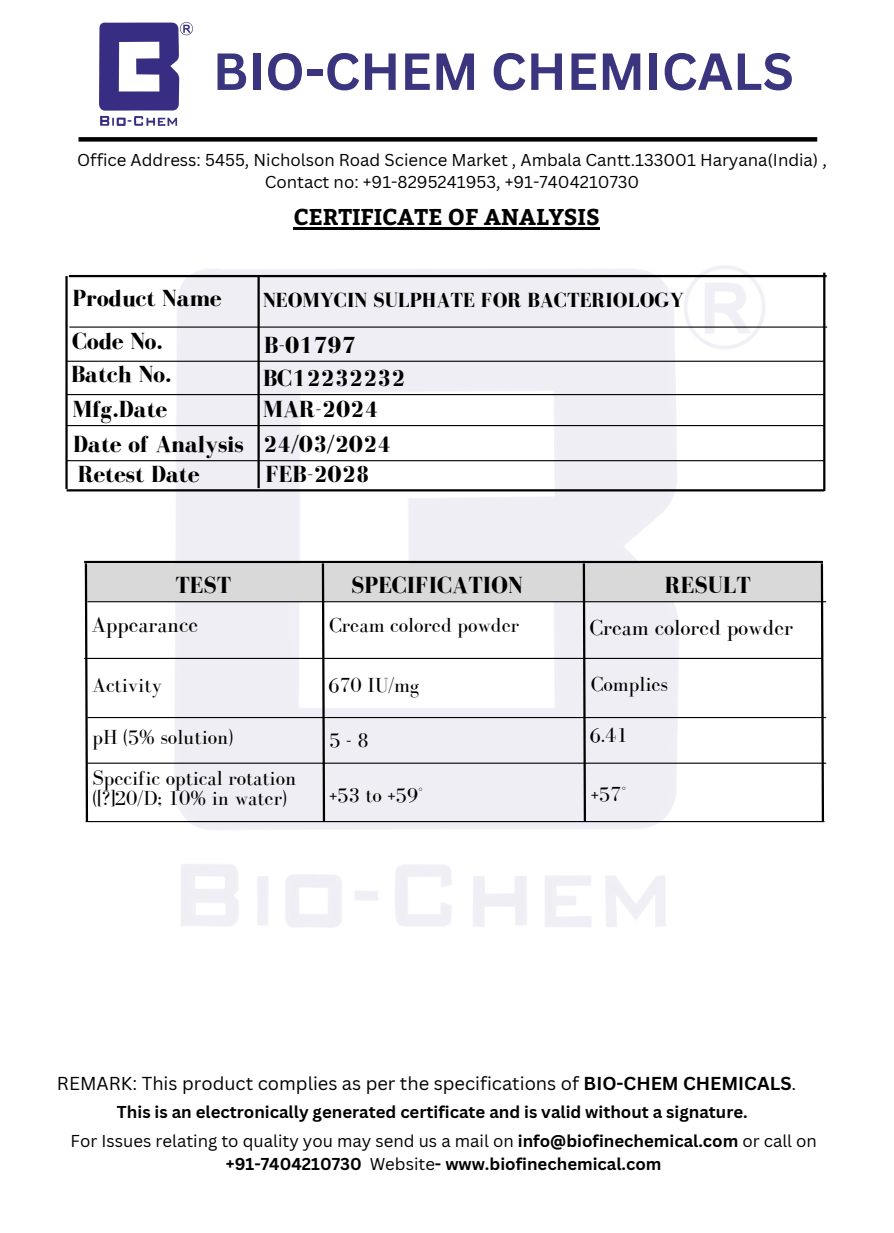
<style>
.page{position:relative;width:894px;height:1233px;background:#fff}
.page>*{position:absolute;margin:0;border:0;box-sizing:border-box;transform-origin:0 0}
.t1{font:700 51px "Canva Sans";color:#3b3580}
.t2{font:700 24px/35px "Bodoni FLF";color:#000}
.t3{font:700 22.8px "Bitter";color:#000}
.t4{font:22.5px "Bodoni FLF";color:#000}
.t5{font:21px/20.2px "Bodoni FLF";color:#000}
.t6{font:700 21px "Bodoni FLF";color:#000}
.t7{font:18.3px "Canva Sans";color:#000}
.t8{font:700 16.8px/29.2px "Canva Sans";color:#000}
.t9{font:16.8px/22.5px "Canva Sans";color:#000;text-align:center}
.s1{font-weight:700}
.s2{font-weight:400}
</style>
<div class="page">
<div style="left:78px;top:137px;width:739px;height:5px;background:#000"></div>
<img style="left:100px;top:22px;width:92px;height:104px">
<hr style="left:293px;top:228px;width:306px;height:2px;background:#000">
<hr style="left:69px;top:327px;width:757px;height:1px;background:#000">
<hr style="left:66px;top:361px;width:758px;height:1px;background:#000">
<hr style="left:66px;top:394px;width:758px;height:1px;background:#000">
<hr style="left:67px;top:425px;width:757px;height:1px;background:#000">
<hr style="left:67px;top:460px;width:757px;height:1px;background:#000">
<hr style="left:67px;top:489px;width:757px;height:2px;background:#000">
<hr style="left:65px;top:276px;width:3px;height:213px;background:#000">
<hr style="left:257px;top:275px;width:3px;height:213px;background:#000">
<hr style="left:822px;top:273px;width:3px;height:218px;background:#000">
<hr style="left:69px;top:275px;width:757px;height:2px;background:#000">
<hr style="left:87px;top:601px;width:738px;height:1px;background:#000">
<hr style="left:84px;top:561px;width:738px;height:2px;background:#000">
<div style="left:86px;top:564px;width:736px;height:37px;background:#d9d9d9"></div>
<hr style="left:84px;top:658px;width:738px;height:1px;background:#000">
<hr style="left:87px;top:717px;width:738px;height:1px;background:#000">
<hr style="left:86px;top:821px;width:738px;height:1px;background:#000">
<svg style="left:819px;top:561px;width:5px;height:262px"></svg>
<svg style="left:581px;top:563px;width:6px;height:261px;background:#909093"></svg>
<svg style="left:320px;top:563px;width:6px;height:261px"></svg>
<svg style="left:84px;top:561px;width:5px;height:262px"></svg>
<hr style="left:87px;top:763px;width:738px;height:1px;background:#000">
<h1 class="t1" style="left:213px;top:35px;width:582px">BIO-CHEM CHEMICALS</h1>
<p class="t9" style="left:77px;top:148px;width:751px">Office Address: 5455, Nicholson Road Science Market , Ambala Cantt.133001 Haryana(India) ,<br>Contact no: +91-8295241953, +91-7404210730</p>
<h3 class="t3" style="left:293px;top:201px;width:308px">CERTIFICATE OF ANALYSIS</h3>
<h2 class="t2" style="left:72px;top:276px;width:151px;line-height:43.3px">Product Name<br>Code No.</h2>
<h2 class="t2" style="left:71px;top:357px;width:174px">Batch No.<br>Mfg.Date<br>Date of Analysis</h2>
<h2 class="t2" style="left:78px;top:457px;width:123px">Retest Date</h2>
<p class="t6" style="left:263px;top:288px;width:422px">NEOMYCIN SULPHATE FOR BACTERIOLOGY</p>
<h2 class="t2" style="left:263px;top:328px;width:144px;line-height:33.3px">B-01797<br>BC12232232</h2>
<h2 class="t2" style="left:263px;top:392px;width:117px">MAR-2024</h2>
<h2 class="t2" style="left:263px;top:429px;width:130px;line-height:30.5px">24/03/2024<br>FEB-2028</h2>
<h2 class="t2" style="left:175px;top:568px;width:57px">TEST</h2>
<h2 class="t2" style="left:351px;top:568px;width:173px">SPECIFICATION</h2>
<h2 class="t2" style="left:664px;top:568px;width:87px">RESULT</h2>
<h3 class="t4" style="left:91px;top:612px;width:108px">Appearance</h3>
<p class="t5" style="left:329px;top:615px;width:192px">Cream colored powder</p>
<h3 class="t4" style="left:589px;top:616px;width:205px">Cream colored powder</h3>
<p class="t5" style="left:92px;top:675px;width:71px">Activity</p>
<p class="t5" style="left:329px;top:729px;width:41px">5-8</p>
<p class="t5" style="left:589px;top:725px;width:40px">6.41</p>
<p class="t5" style="left:93px;top:768px;width:205px">Specific optical rotation ([?]20/D; 10% in water)</p>
<p class="t5" style="left:328px;top:675px;width:92px">670 IU/mg</p>
<p class="t5" style="left:590px;top:674px;width:79px">Complies</p>
<p class="t5" style="left:93px;top:727px;width:142px">pH (5% solution)</p>
<p class="t5" style="left:329px;top:785px;width:95px">+53 to +59°</p>
<p class="t5" style="left:590px;top:784px;width:37px">+57°</p>
<p class="t7" style="left:57px;top:1070px;width:740px">REMARK: This product complies as per the specifications of <span class="s1">BIO-CHEM CHEMICALS</span>.</p>
<p class="t8" style="left:71px;top:1097px;width:747px;text-indent:46px">This is an electronically generated certificate and is valid without a signature.<br><span class="s2">For Issues relating to quality you may send us a mail on</span> info@biofinechemical.com <span class="s2">or call on</span></p>
<p class="t8" style="left:226px;top:1148px;width:437px">+91-7404210730 <span class="s2">Website</span>- www.biofinechemical.com</p>
</div>
